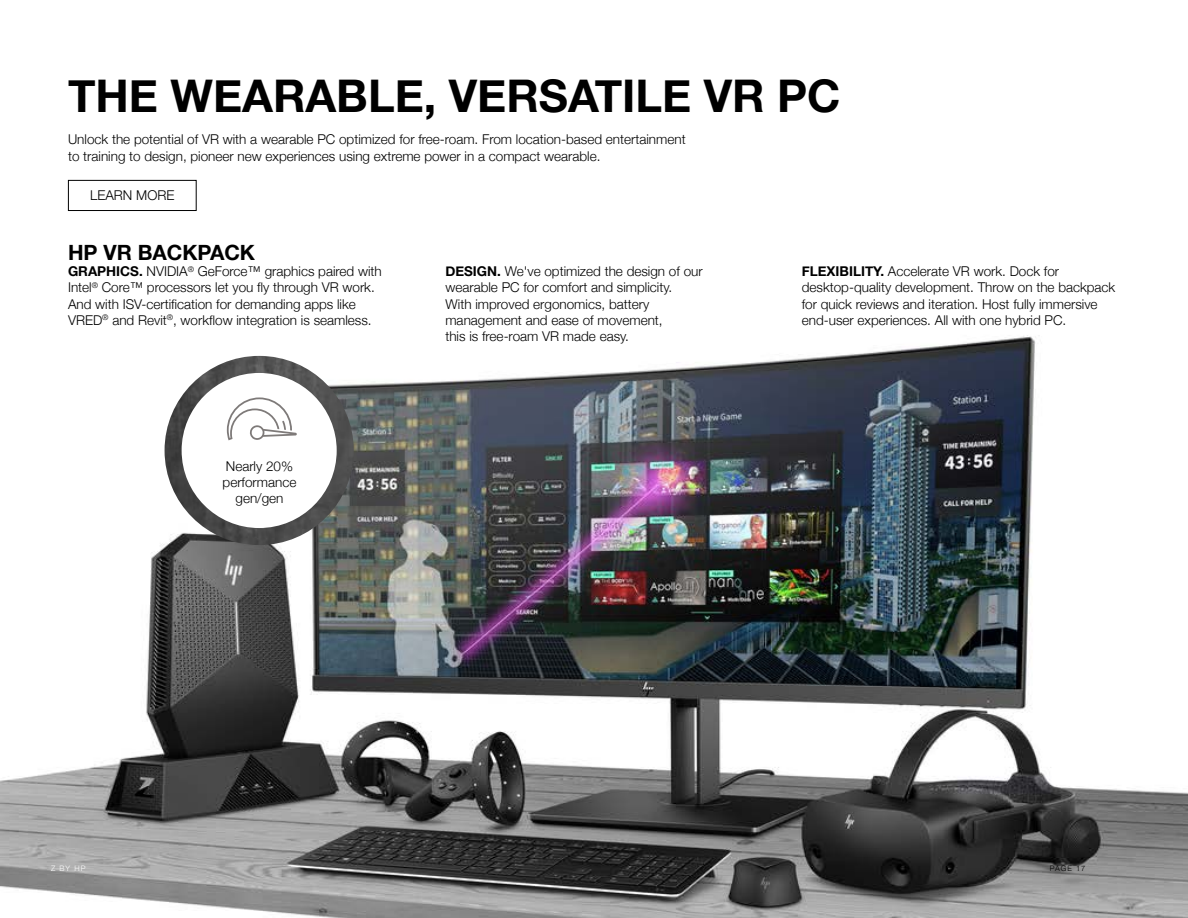
<style>
.page{position:relative;width:1188px;height:918px;background:#fff}
.page>*{position:absolute;margin:0;border:0;box-sizing:border-box;transform-origin:0 0}
.t1{font:700 45px "Helvetica Neue";color:#000}
.t2{font:700 21px "Helvetica Neue";color:#000}
.t3{font:300 13.5px/16.2px "Helvetica Neue";color:#000}
.t4{font:300 7.5px "Helvetica Neue";letter-spacing:.14em;color:#000}
.t5{font:300 7.5px "Helvetica Neue";color:#fff}
.s1{font-weight:700}
</style>
<div class="page">
<img style="left:0;top:335px;width:1188px;height:583px">
<img style="left:165px;top:356px;width:189px;height:189px;border-radius:95px">
<div style="left:182px;top:373px;width:155px;height:155px;background:#fff;border-radius:50%"></div>
<svg style="left:227px;top:397px;width:70px;height:43px"></svg>
<div style="left:68px;top:180px;width:129px;height:31px;border:1px solid #000"></div>
<h1 class="t1" style="left:68px;top:61px;width:774px">THE WEARABLE, VERSATILE VR PC</h1>
<p class="t3" style="left:68px;top:130px;width:619px">Unlock the potential of VR with a wearable PC optimized for free-roam. From location-based entertainment to training to design, pioneer new experiences using extreme power in a compact wearable.</p>
<p class="t3" style="left:90px;top:187px;width:86px">LEARN MORE</p>
<h2 class="t2" style="left:68px;top:236px;width:189px">HP VR BACKPACK</h2>
<p class="t3" style="left:68px;top:262px;width:315px"><span class="s1">GRAPHICS.</span> NVIDIA<sup>®</sup> GeForce™ graphics paired with Intel<sup>®</sup> Core™ processors let you fly through VR work.<br>And with ISV-certification for demanding apps like VRED<sup>®</sup> and Revit<sup>®</sup>, workflow integration is seamless.</p>
<p class="t3" style="left:445px;top:262px;width:259px"><span class="s1">DESIGN.</span> We've optimized the design of our wearable PC for comfort and simplicity.<br>With improved ergonomics, battery management and ease of movement,<br>this is free-roam VR made easy.</p>
<p class="t3" style="left:802px;top:262px;width:315px"><span class="s1">FLEXIBILITY.</span> Accelerate VR work. Dock for desktop-quality development. Throw on the backpack for quick reviews and iteration. Host fully immersive end-user experiences. All with one hybrid PC.</p>
<p class="t3" style="left:223px;top:457px;width:75px;text-align:center">Nearly 20% performance gen/gen</p>
<p class="t5" style="left:51px;top:862px;width:36px">Z BY HP</p>
<p class="t4" style="left:1050px;top:862px;width:37px">PAGE 17</p>
</div>
